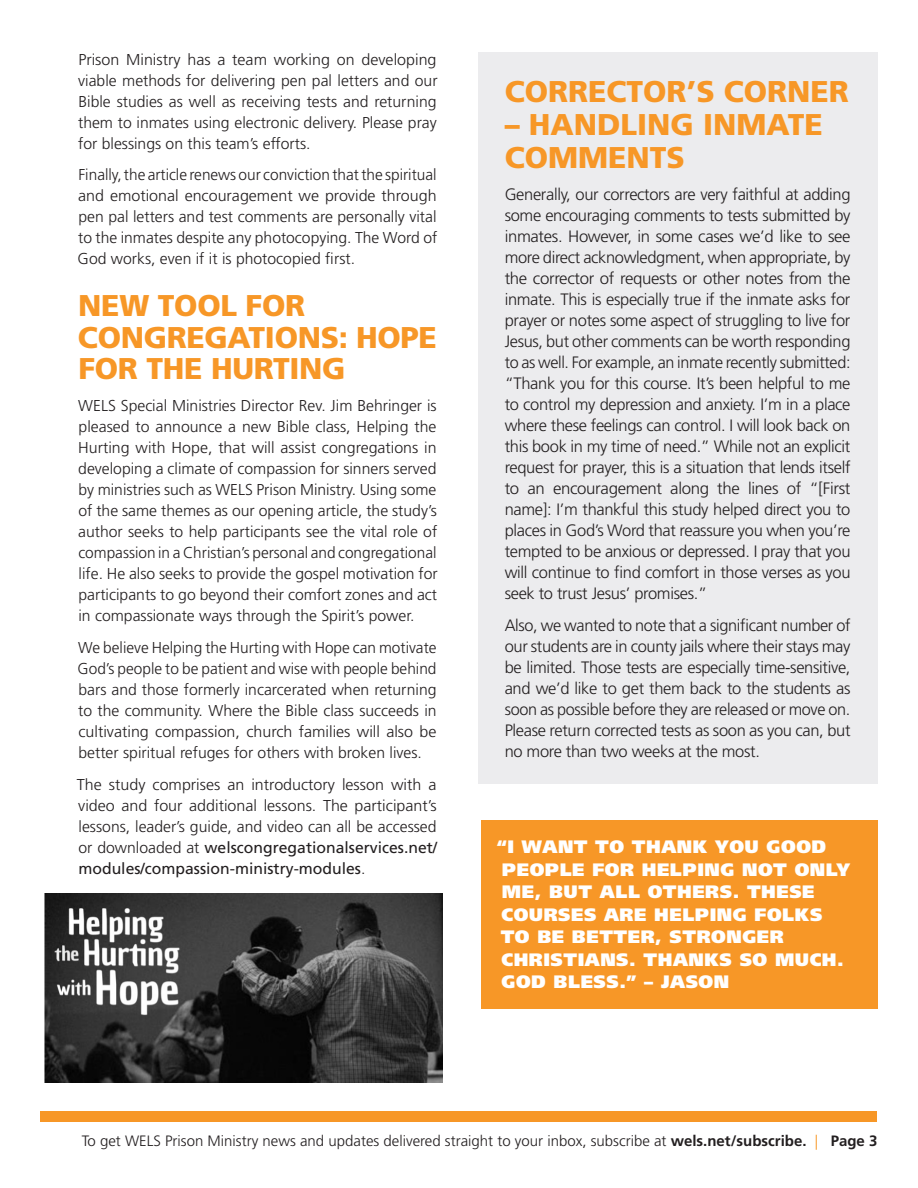
<style>
.page{position:relative;width:918px;height:1188px;background:#fff}
.page>*{position:absolute;margin:0;border:0;box-sizing:border-box;transform-origin:0 0}
.t1{font:900 30px/31.5px "Frutiger LT Std";letter-spacing:-.01em;color:#f79727}
.t2{font:900 18px/22.5px "Frutiger LT Std";letter-spacing:.03em;color:#fff}
.t3{font:300 16.5px/21px "Frutiger LT Std";letter-spacing:-.02em;color:#231f20;text-align:justify}
.t4{font:300 15.75px/21px "Frutiger LT Std";color:#231f20;text-align:justify}
.t5{font:300 15px "Frutiger LT Std";color:#231f20}
.s1{font-weight:400}
.s2{font-weight:700}
.s3{color:#f79727}
</style>
<div class="page">
<div style="left:40px;top:1111px;width:838px;height:11px;background:#f79727"></div>
<div style="left:481px;top:820px;width:397px;height:189px;background:#f79727"></div>
<div style="left:478px;top:53px;width:400px;height:731px;background:#ececee"></div>
<img style="left:44px;top:894px;width:399px;height:189px">
<p class="t4" style="left:78px;top:49px;width:361px">Prison Ministry has a team working on developing viable methods for delivering pen pal letters and our Bible studies as well as receiving tests and returning them to inmates using electronic delivery. Please pray for blessings on this team’s efforts.</p>
<p class="t4" style="left:78px;top:165px;width:361px">Finally, the article renews our conviction that the spiritual and emotional encouragement we provide through pen pal letters and test comments are personally vital to the inmates despite any photocopying. The Word of God works, even if it is photocopied first.</p>
<p class="t1" style="left:78px;top:290px;width:360px">NEW TOOL FOR<br>CONGREGATIONS: HOPE<br>FOR THE HURTING</p>
<p class="t4" style="left:78px;top:395px;width:361px">WELS Special Ministries Director Rev. Jim Behringer is pleased to announce a new Bible class, Helping the Hurting with Hope, that will assist congregations in developing a climate of compassion for sinners served by ministries such as WELS Prison Ministry. Using some of the same themes as our opening article, the study’s author seeks to help participants see the vital role of compassion in a Christian’s personal and congregational life. He also seeks to provide the gospel motivation for participants to go beyond their comfort zones and act in compassionate ways through the Spirit’s power.</p>
<p class="t4" style="left:78px;top:637px;width:360px">We believe Helping the Hurting with Hope can motivate God’s people to be patient and wise with people behind bars and those formerly incarcerated when returning to the community. Where the Bible class succeeds in cultivating compassion, church families will also be better spiritual refuges for others with broken lives.</p>
<p class="t4" style="left:77px;top:774px;width:362px">The study comprises an introductory lesson with a video and four additional lessons. The participant’s lessons, leader’s guide, and video can all be accessed or downloaded at <span class="s1">welscongregationalservices.net/ modules/compassion-ministry-modules</span>.</p>
<p class="t1" style="left:505px;top:76px;width:346px">CORRECTOR’S CORNER</p>
<p class="t1" style="left:505px;top:108px;width:320px;line-height:33px">– HANDLING INMATE<br>COMMENTS</p>
<p class="t3" style="left:505px;top:184px;width:347px">Generally, our correctors are very faithful at adding some encouraging comments to tests submitted by inmates. However, in some cases we’d like to see more direct acknowledgment, when appropriate, by the corrector of requests or other notes from the inmate. This is especially true if the inmate asks for prayer or notes some aspect of struggling to live for Jesus, but other comments can be worth responding to as well. For example, an inmate recently submitted: “Thank you for this course. It’s been helpful to me to control my depression and anxiety. I’m in a place where these feelings can control. I will look back on this book in my time of need.” While not an explicit request for prayer, this is a situation that lends itself to an encouragement along the lines of “[First name]: I’m thankful this study helped direct you to places in God’s Word that reassure you when you’re tempted to be anxious or depressed. I pray that you will continue to find comfort in those verses as you seek to trust Jesus’ promises.”</p>
<p class="t3" style="left:505px;top:615px;width:347px">Also, we wanted to note that a significant number of our students are in county jails where their stays may be limited. Those tests are especially time-sensitive, and we’d like to get them back to the students as soon as possible before they are released or move on.<br>Please return corrected tests as soon as you can, but no more than two weeks at the most.</p>
<p class="t2" style="left:497px;top:836px;width:355px">“I WANT TO THANK YOU GOOD<br>PEOPLE FOR HELPING NOT ONLY<br>ME, BUT ALL OTHERS. THESE<br>COURSES ARE HELPING FOLKS<br>TO BE BETTER, STRONGER<br>CHRISTIANS. THANKS SO MUCH.<br>GOD BLESS.” – JASON</p>
<p class="t5" style="left:82px;top:1133px;width:797px">To get WELS Prison Ministry news and updates delivered straight to your inbox, subscribe at <span class="s2">wels.net/subscribe.</span> <span class="s3">|</span> <span class="s2">Page 3</span></p>
</div>
